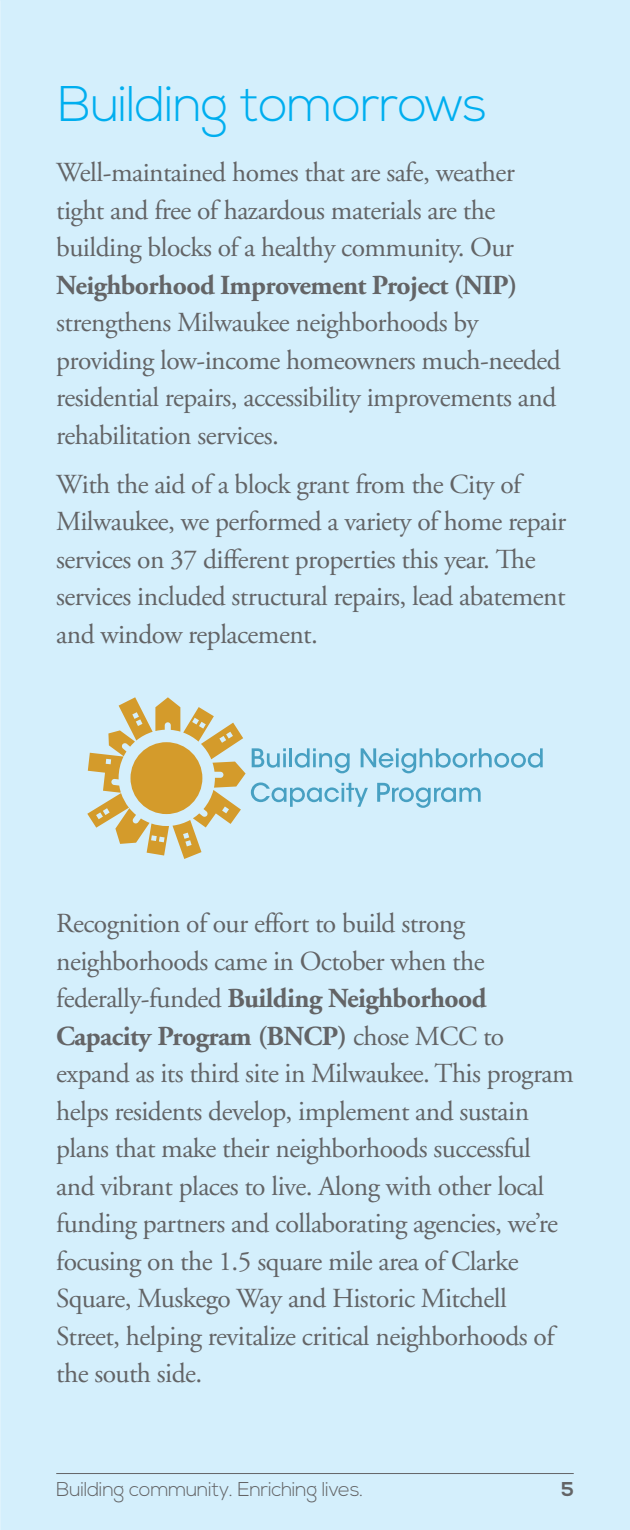
<style>
.page{position:relative;width:630px;height:1530px;background:#d4effc}
.page>*{position:absolute;margin:0;border:0;box-sizing:border-box;transform-origin:0 0}
.t1{font:300 50px "Nexa";letter-spacing:-.02em;color:#00aeef}
.t2{font:27.5px/37.5px "Adobe Garamond";letter-spacing:-.02em;color:#636466}
.t3{font:27.5px/37.5px "Adobe Garamond Pro";letter-spacing:-.02em;color:#636466}
.t4{font:700 27.5px "Adobe Garamond Pro";letter-spacing:-.02em;color:#636466}
.t5{font:300 20px "Nexa";letter-spacing:-.02em;color:#636466}
.t6{font:700 20px "Nexa";color:#636466}
.s1{font-weight:700}
</style>
<div class="page">
<hr style="left:56px;top:1473px;width:518px;height:1px;background:#636466">
<svg style="left:87px;top:697px;width:456px;height:162px"></svg>
<h1 class="t1" style="left:58px;top:75px;width:431px">Building tomorrows</h1>
<p class="t3" style="left:56px;top:155px;width:460px">Well-maintained homes that are safe, weather tight and free of hazardous materials are the building blocks of a healthy community. Our</p>
<p class="t4" style="left:56px;top:269px;width:463px">Neighborhood Improvement Project (NIP)</p>
<p class="t3" style="left:56px;top:305px;width:506px">strengthens Milwaukee neighborhoods by providing low-income homeowners much-needed residential repairs, accessibility improvements and rehabilitation services.</p>
<p class="t3" style="left:56px;top:466px;width:512px">With the aid of a block grant from the City of Milwaukee, we performed a variety of home repair services on 37 different properties this year. The services included structural repairs, lead abatement and window replacement.</p>
<p class="t2" style="left:56px;top:905px;width:519px">Recognition of our effort to build strong neighborhoods came in October when the federally-funded <span class="s1">Building Neighborhood Capacity Program (BNCP)</span> chose MCC to expand as its third site in Milwaukee. This program helps residents develop, implement and sustain plans that make their neighborhoods successful and vibrant places to live. Along with other local funding partners and collaborating agencies, we’re focusing on the 1.5 square mile area of Clarke Square, Muskego Way and Historic Mitchell Street, helping revitalize critical neighborhoods of the south side.</p>
<p class="t5" style="left:56px;top:1478px;width:308px">Building community. Enriching lives.</p>
<p class="t6" style="left:561px;top:1478px;width:14px">5</p>
</div>
